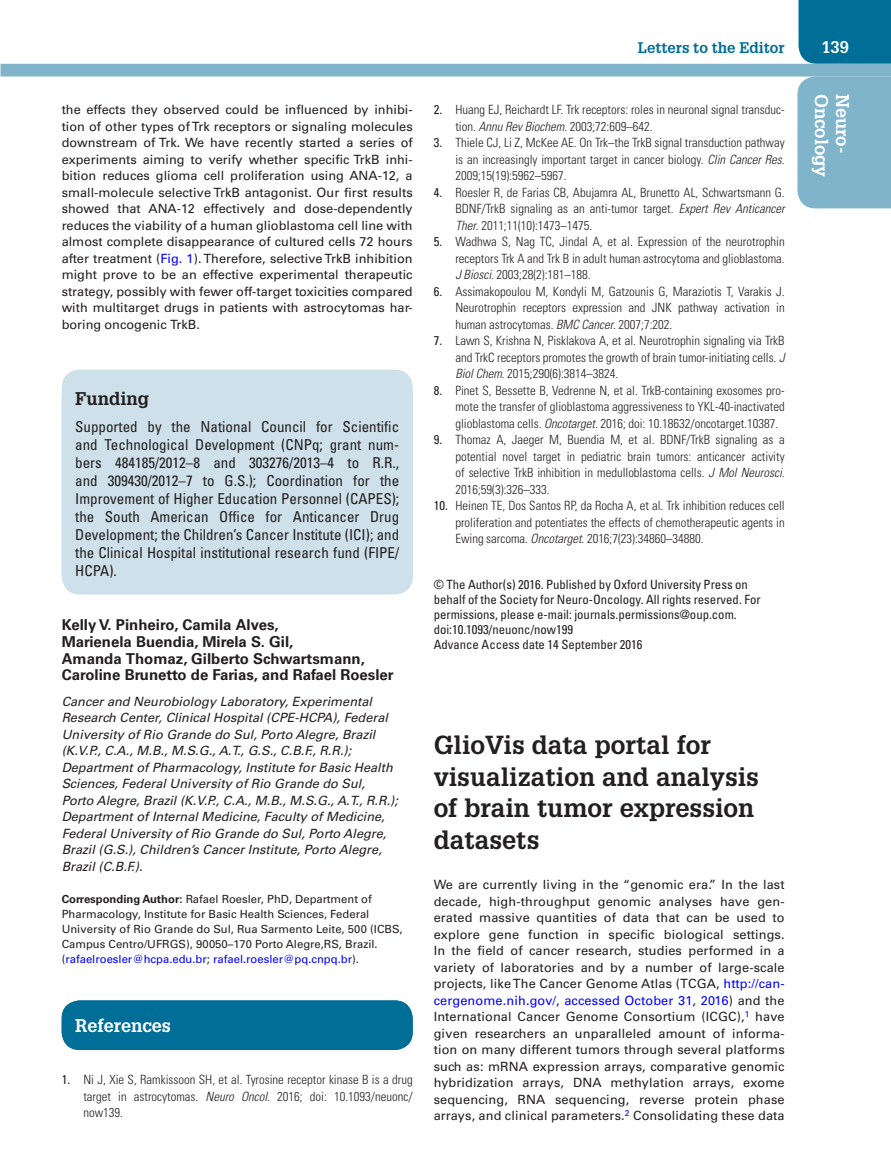
<style>
.page{position:relative;width:891px;height:1175px;background:#fff}
.page>*{position:absolute;margin:0;border:0;box-sizing:border-box;transform-origin:0 0}
.t1{font:700 25.5px/31.5px "Glypha LT Std";color:#231f20}
.t2{font:700 18px "Glypha LT Std";color:#fff}
.t3{font:700 18px "Glypha LT Std";color:#231f20}
.t4{font:700 16.5px "Glypha LT Std";color:#fff}
.t5{font:condensed 15px/18px "Univers LT Std";color:#231f20;text-align:justify}
.t6{font:700 15px/16.5px "Univers LT Std";color:#231f20}
.t7{font:700 15px "Glypha LT Std";color:#006e96}
.t8{font:300 condensed 12.75px/16.5px "Univers LT Std";color:#231f20;text-align:justify}
.t9{font:12.75px/16.5px "Univers LT Std";letter-spacing:.005em;color:#231f20;text-align:justify}
.t10{font:italic 12.75px/16.5px "Univers LT Std";color:#231f20}
.t11{font:condensed 12.75px/15px "Univers LT Std";color:#231f20}
.t12{font:11.25px/15px "Univers LT Std";color:#231f20}
.s1{color:#00f}
.s2{font-weight:700}
.s3{font-weight:400}
.s4{font-style:italic}
</style>
<div class="page">
<div style="left:799px;top:0;width:92px;height:64px;background:#006e96"></div>
<div style="left:1px;top:64px;width:890px;height:12px;background:#7fb4ca"></div>
<div style="left:797px;top:76px;width:94px;height:132px;background:#7fb4ca"></div>
<div style="left:62px;top:369px;width:351px;height:225px;background:#cee0ea;border-radius:18px"></div>
<div style="left:62px;top:1000px;width:351px;height:50px;background:#006e96;border-radius:18px"></div>
<p class="t9" style="left:62px;top:102px;width:353px">the effects they observed could be influenced by inhibi&shy;tion of other types of Trk receptors or signaling molecules downstream of Trk. We have recently started a series of experiments aiming to verify whether specific TrkB inhi&shy;bition reduces glioma cell proliferation using ANA-12, a small-molecule selective TrkB antagonist. Our first results showed that ANA-12 effectively and dose-dependently reduces the viability of a human glioblastoma cell line with almost complete disappearance of cultured cells 72 hours after treatment (<span class="s1">Fig. 1</span>). Therefore, selective TrkB inhibition might prove to be an effective experimental therapeutic strategy, possibly with fewer off-target toxicities compared with multitarget drugs in patients with astrocytomas har&shy;boring oncogenic TrkB.</p>
<h2 class="t3" style="left:75px;top:388px;width:76px">Funding</h2>
<p class="t5" style="left:75px;top:418px;width:326px">Supported by the National Council for Scientific and Technological Development (CNPq; grant num&shy;bers 484185/2012–8 and 303276/2013–4 to R.R., and 309430/2012–7 to G.S.); Coordination for the Improvement of Higher Education Personnel (CAPES); the South American Office for Anticancer Drug Development; the Children’s Cancer Institute (ICI); and the Clinical Hospital institutional research fund (FIPE/ HCPA).</p>
<p class="t6" style="left:62px;top:617px;width:334px">Kelly V. Pinheiro, Camila Alves,<br>Marienela Buendia, Mirela S. Gil,<br>Amanda Thomaz, Gilberto Schwartsmann, Caroline Brunetto de Farias, and Rafael Roesler</p>
<p class="t10" style="left:62px;top:693px;width:338px">Cancer and Neurobiology Laboratory, Experimental Research Center, Clinical Hospital (CPE-HCPA), Federal University of Rio Grande do Sul, Porto Alegre, Brazil (K.V.P., C.A., M.B., M.S.G., A.T., G.S., C.B.F., R.R.); Department of Pharmacology, Institute for Basic Health Sciences, Federal University of Rio Grande do Sul, Porto Alegre, Brazil (K.V.P., C.A., M.B., M.S.G., A.T., R.R.); Department of Internal Medicine, Faculty of Medicine, Federal University of Rio Grande do Sul, Porto Alegre, Brazil (G.S.), Children’s Cancer Institute, Porto Alegre, Brazil (C.B.F.).</p>
<p class="t12" style="left:62px;top:891px;width:343px"><span class="s2">Corresponding Author:</span> Rafael Roesler, PhD, Department of Pharmacology, Institute for Basic Health Sciences, Federal University of Rio Grande do Sul, Rua Sarmento Leite, 500 (ICBS, Campus Centro/UFRGS), 90050–170 Porto Alegre,RS, Brazil. (<span class="s1">rafaelroesler@hcpa.edu.br</span>; <span class="s1">rafael.roesler@pq.cnpq.br</span>).</p>
<h2 class="t2" style="left:75px;top:1014px;width:97px">References</h2>
<p class="t8" style="left:83px;top:1071px;width:331px;text-indent:-22px"><span class="s3">1.</span> Ni J, Xie S, Ramkissoon SH, et al. Tyrosine receptor kinase B is a drug target in astrocytomas. <span class="s4">Neuro Oncol</span>. 2016; doi: 10.1093/neuonc/ now139.</p>
<p class="t7" style="left:638px;top:38px;width:148px">Letters to the Editor</p>
<p class="t4" style="left:821px;top:37px;width:29px">139</p>
<p class="t8" style="left:455px;top:101px;width:331px;text-indent:-22px"><span class="s3">2.</span> Huang EJ, Reichardt LF. Trk receptors: roles in neuronal signal transduc&shy;tion. <span class="s4">Annu Rev Biochem</span>. 2003;72:609–642.</p>
<p class="t8" style="left:455px;top:134px;width:331px;text-indent:-22px"><span class="s3">3.</span> Thiele CJ, Li Z, McKee AE. On Trk–the TrkB signal transduction pathway is an increasingly important target in cancer biology. <span class="s4">Clin Cancer Res</span>.<br>2009;15(19):5962–5967.</p>
<p class="t8" style="left:455px;top:184px;width:331px;text-indent:-22px"><span class="s3">4.</span> Roesler R, de Farias CB, Abujamra AL, Brunetto AL, Schwartsmann G.<br>BDNF/TrkB signaling as an anti-tumor target. <span class="s4">Expert Rev Anticancer Ther</span>. 2011;11(10):1473–1475.</p>
<p class="t8" style="left:455px;top:233px;width:331px;text-indent:-22px"><span class="s3">5.</span> Wadhwa S, Nag TC, Jindal A, et al. Expression of the neurotrophin receptors Trk A and Trk B in adult human astrocytoma and glioblastoma.<br><span class="s4">J Biosci</span>. 2003;28(2):181–188.</p>
<p class="t8" style="left:455px;top:283px;width:331px;text-indent:-22px"><span class="s3">6.</span> Assimakopoulou M, Kondyli M, Gatzounis G, Maraziotis T, Varakis J.<br>Neurotrophin receptors expression and JNK pathway activation in human astrocytomas. <span class="s4">BMC Cancer</span>. 2007;7:202.</p>
<p class="t8" style="left:455px;top:332px;width:331px;text-indent:-22px"><span class="s3">7.</span> Lawn S, Krishna N, Pisklakova A, et al. Neurotrophin signaling via TrkB and TrkC receptors promotes the growth of brain tumor-initiating cells. <span class="s4">J Biol Chem</span>. 2015;290(6):3814–3824.</p>
<p class="t8" style="left:455px;top:382px;width:331px;text-indent:-22px"><span class="s3">8.</span> Pinet S, Bessette B, Vedrenne N, et al. TrkB-containing exosomes pro&shy;mote the transfer of glioblastoma aggressiveness to YKL-40-inactivated glioblastoma cells. <span class="s4">Oncotarget</span>. 2016; doi: 10.18632/oncotarget.10387.</p>
<p class="t8" style="left:455px;top:431px;width:331px;text-indent:-22px"><span class="s3">9.</span> Thomaz A, Jaeger M, Buendia M, et al. BDNF/TrkB signaling as a potential novel target in pediatric brain tumors: anticancer activity of selective TrkB inhibition in medulloblastoma cells. <span class="s4">J Mol Neurosci</span>.<br>2016;59(3):326–333.</p>
<p class="t8" style="left:455px;top:497px;width:331px;text-indent:-22px"><span class="s3">10.</span> Heinen TE, Dos Santos RP, da Rocha A, et al. Trk inhibition reduces cell proliferation and potentiates the effects of chemotherapeutic agents in Ewing sarcoma. <span class="s4">Oncotarget</span>. 2016;7(23):34860–34880.</p>
<p class="t11" style="left:434px;top:576px;width:328px">© The Author(s) 2016. Published by Oxford University Press on behalf of the Society for Neuro-Oncology. All rights reserved. For permissions, please e-mail: journals.permissions@oup.com. doi:10.1093/neuonc/now199<br>Advance Access date 14 September 2016</p>
<h2 class="t2" style="left:833px;top:94px;width:85px;rotate:90deg">Oncology</h2>
<h2 class="t2" style="left:854px;top:94px;width:61px;rotate:90deg">Neuro-</h2>
<h1 class="t1" style="left:434px;top:729px;width:327px">GlioVis data portal for visualization and analysis of brain tumor expression datasets</h1>
<p class="t9" style="left:434px;top:876px;width:353px">We are currently living in the “genomic era.” In the last decade, high-throughput genomic analyses have gen&shy;erated massive quantities of data that can be used to explore gene function in specific biological settings.<br>In the field of cancer research, studies performed in a variety of laboratories and by a number of large-scale projects, like The Cancer Genome Atlas (TCGA, <span class="s1">http://can&shy;cergenome.nih.gov/, accessed October 31, 2016</span>) and the International Cancer Genome Consortium (ICGC),<sup>1</sup> have given researchers an unparalleled amount of informa&shy;tion on many different tumors through several platforms such as: mRNA expression arrays, comparative genomic hybridization arrays, DNA methylation arrays, exome sequencing, RNA sequencing, reverse protein phase arrays, and clinical parameters.<sup>2</sup> Consolidating these data</p>
</div>
